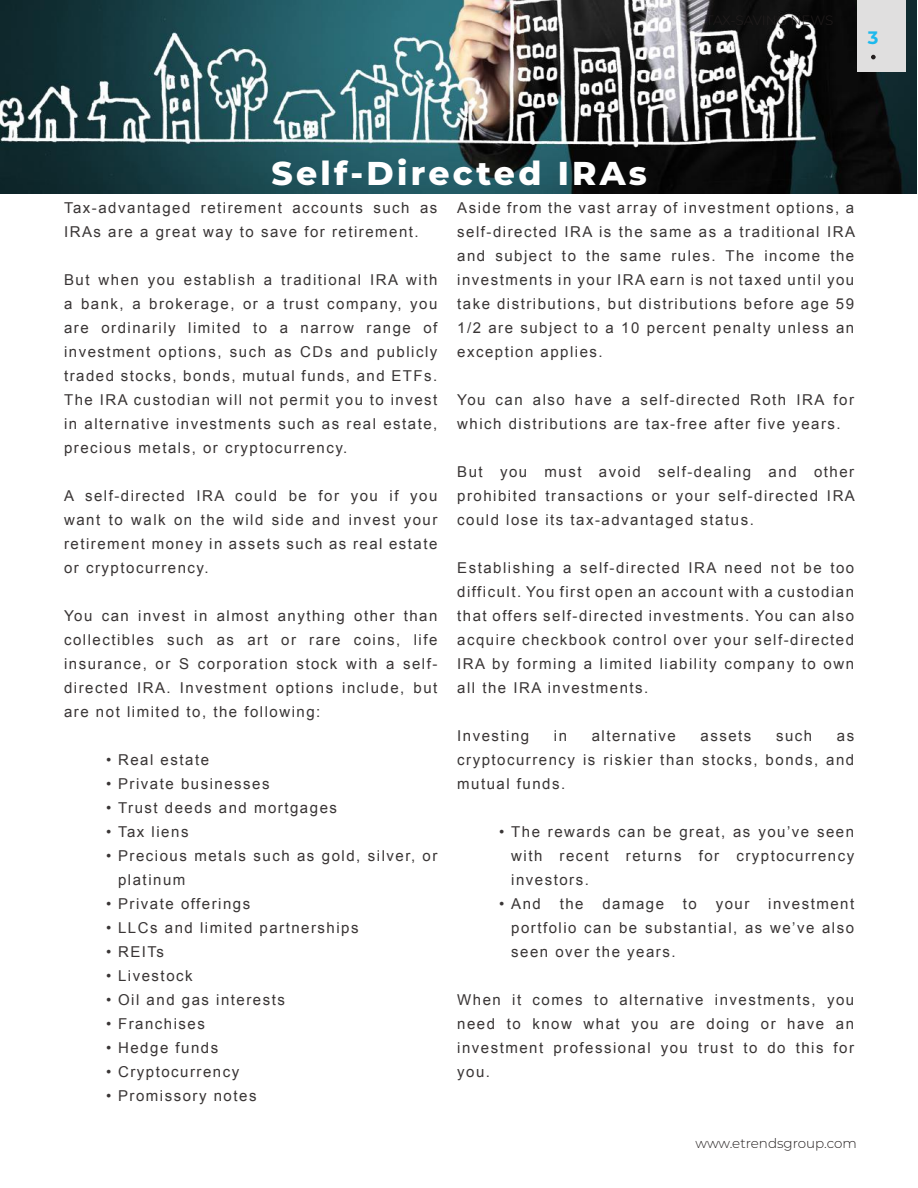
<style>
.page{position:relative;width:918px;height:1188px;background:#fff}
.page>*{position:absolute;margin:0;border:0;box-sizing:border-box;transform-origin:0 0}
.t1{font:800 33px "Montserrat";letter-spacing:.1em;color:#fff}
.t2{font:700 18px "Montserrat";color:#1cb9ed}
.t3{font:15px/24px "Arial";letter-spacing:.1em;color:#393535;text-align:justify}
.t4{font:300 13.5px "Montserrat";color:#241f1f}
</style>
<div class="page">
<img style="left:0;top:0;width:916px;height:193px">
<div style="left:857px;top:0;width:49px;height:72px;background:#e0dfdf"></div>
<svg style="left:871px;top:55px;width:5px;height:4px"></svg>
<p class="t2" style="left:868px;top:25px;width:12px">3</p>
<h1 class="t1" style="left:271px;top:149px;width:377px">Self-Directed IRAs</h1>
<p class="t3" style="left:64px;top:196px;width:375px">Tax-advantaged retirement accounts such as<br>IRAs are a great way to save for retirement.</p>
<p class="t3" style="left:64px;top:268px;width:375px">But when you establish a traditional IRA with a bank, a brokerage, or a trust company, you are ordinarily limited to a narrow range of investment options, such as CDs and publicly traded stocks, bonds, mutual funds, and ETFs.<br>The IRA custodian will not permit you to invest in alternative investments such as real estate, precious metals, or cryptocurrency.</p>
<p class="t3" style="left:64px;top:484px;width:375px">A self-directed IRA could be for you if you want to walk on the wild side and invest your retirement money in assets such as real estate or cryptocurrency.</p>
<p class="t3" style="left:64px;top:604px;width:375px">You can invest in almost anything other than collectibles such as art or rare coins, life insurance, or S corporation stock with a self&shy;directed IRA. Investment options include, but are not limited to, the following:</p>
<p class="t3" style="left:106px;top:748px;width:104px">• Real estate</p>
<p class="t3" style="left:106px;top:772px;width:165px">• Private businesses</p>
<p class="t3" style="left:106px;top:796px;width:232px">• Trust deeds and mortgages</p>
<p class="t3" style="left:106px;top:820px;width:84px">• Tax liens</p>
<p class="t3" style="left:118px;top:844px;width:321px;text-indent:-12px">• Precious metals such as gold, silver, or platinum</p>
<p class="t3" style="left:106px;top:892px;width:146px">• Private offerings</p>
<p class="t3" style="left:106px;top:916px;width:254px">• LLCs and limited partnerships</p>
<p class="t3" style="left:106px;top:940px;width:60px">• REITs</p>
<p class="t3" style="left:106px;top:964px;width:88px">• Livestock</p>
<p class="t3" style="left:106px;top:988px;width:180px">• Oil and gas interests</p>
<p class="t3" style="left:106px;top:1012px;width:100px">• Franchises</p>
<p class="t3" style="left:106px;top:1036px;width:114px">• Hedge funds</p>
<p class="t3" style="left:106px;top:1060px;width:135px">• Cryptocurrency</p>
<p class="t3" style="left:106px;top:1084px;width:152px">• Promissory notes</p>
<p class="t3" style="left:457px;top:196px;width:399px">Aside from the vast array of investment options, a self-directed IRA is the same as a traditional IRA and subject to the same rules. The income the investments in your IRA earn is not taxed until you take distributions, but distributions before age 59<br>1/2 are subject to a 10 percent penalty unless an exception applies.</p>
<p class="t3" style="left:457px;top:388px;width:398px">You can also have a self-directed Roth IRA for which distributions are tax-free after five years.</p>
<p class="t3" style="left:457px;top:460px;width:399px">But you must avoid self-dealing and other prohibited transactions or your self-directed IRA could lose its tax-advantaged status.</p>
<p class="t3" style="left:457px;top:556px;width:398px">Establishing a self-directed IRA need not be too difficult. You first open an account with a custodian that offers self-directed investments. You can also acquire checkbook control over your self-directed IRA by forming a limited liability company to own all the IRA investments.</p>
<p class="t3" style="left:457px;top:724px;width:74px">Investing</p>
<p class="t3" style="left:554px;top:724px;width:15px">in</p>
<p class="t3" style="left:592px;top:724px;width:86px">alternative</p>
<p class="t3" style="left:701px;top:724px;width:52px">assets</p>
<p class="t3" style="left:776px;top:724px;width:38px">such</p>
<p class="t3" style="left:457px;top:724px;width:398px;text-indent:380px">as cryptocurrency is riskier than stocks, bonds, and mutual funds.</p>
<p class="t3" style="left:511px;top:820px;width:344px;text-indent:-12px">• The rewards can be great, as you’ve seen with recent returns for cryptocurrency investors.</p>
<p class="t3" style="left:499px;top:892px;width:43px">• And</p>
<p class="t3" style="left:560px;top:892px;width:25px">the</p>
<p class="t3" style="left:602px;top:892px;width:63px">damage</p>
<p class="t3" style="left:683px;top:892px;width:16px">to</p>
<p class="t3" style="left:716px;top:892px;width:35px">your</p>
<p class="t3" style="left:511px;top:892px;width:344px;text-indent:257px">investment portfolio can be substantial, as we’ve also seen over the years.</p>
<p class="t3" style="left:457px;top:988px;width:398px">When it comes to alternative investments, you need to know what you are doing or have an investment professional you trust to do this for you.</p>
<p class="t4" style="left:695px;top:1134px;width:163px">www.etrendsgroup.com</p>
</div>
